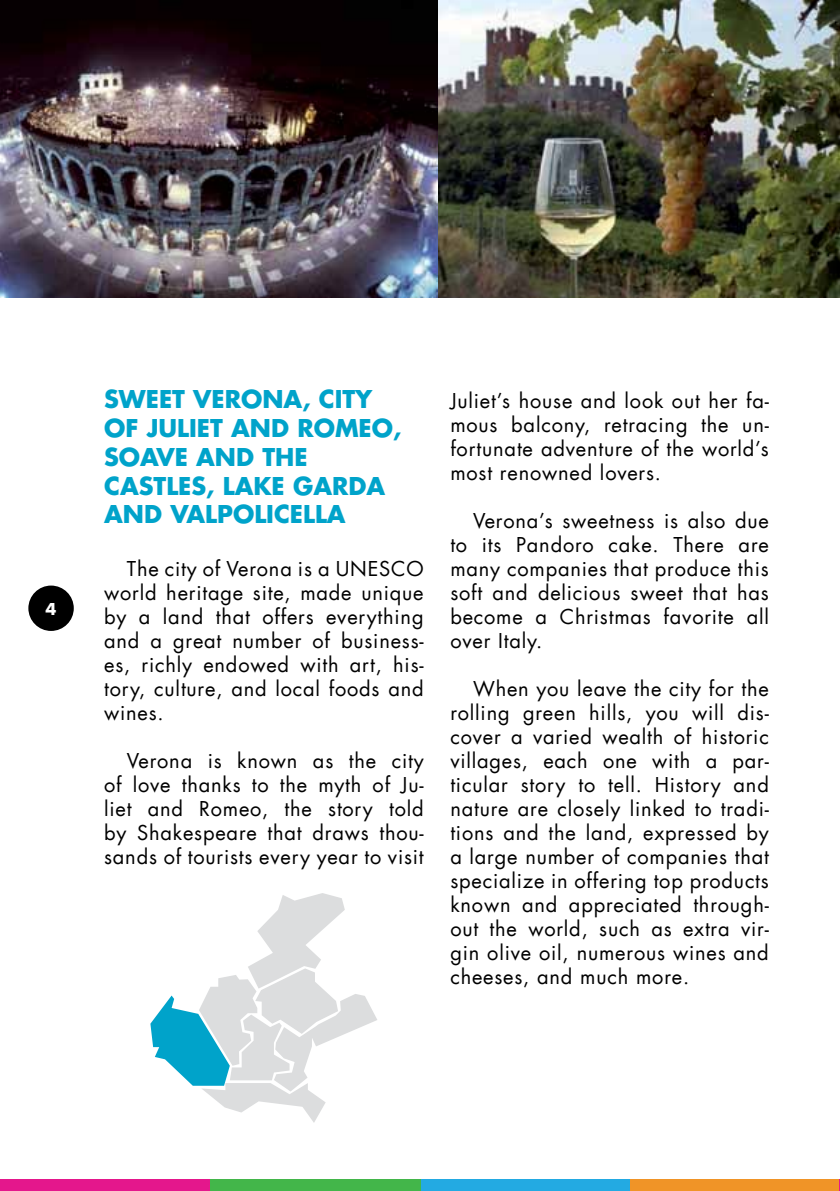
<style>
.page{position:relative;width:840px;height:1191px;background:#fff}
.page>*{position:absolute;margin:0;border:0;box-sizing:border-box;transform-origin:0 0}
.t1{font:700 24px/28.8px "Futura LT";color:#00a3ca}
.t2{font:20px/24px "Futura LT";letter-spacing:.04em;color:#000;text-align:justify}
.t3{font:700 16px "Futura LT";color:#fff}
</style>
<div class="page">
<div style="left:28px;top:585px;width:46px;height:46px;background:#000;border-radius:50%"></div>
<div style="left:629px;top:1179px;width:210px;height:12px;background:#f09427"></div>
<div style="left:420px;top:1179px;width:209px;height:12px;background:#23aae2"></div>
<div style="left:210px;top:1179px;width:210px;height:12px;background:#43b64a"></div>
<div style="left:0;top:1179px;width:210px;height:12px;background:#e4178c"></div>
<svg style="left:839px;top:1179px;width:1px;height:12px"></svg>
<svg style="left:150px;top:893px;width:227px;height:230px"></svg>
<img style="left:437px;top:0;width:402px;height:298px">
<img style="left:0;top:0;width:437px;height:298px">
<p class="t3" style="left:46px;top:598px;width:12px">4</p>
<p class="t1" style="left:104px;top:384px;width:298px">SWEET VERONA, CITY<br>OF JULIET AND ROMEO,<br>SOAVE AND THE<br>CASTLES, LAKE GARDA<br>AND VALPOLICELLA</p>
<p class="t2" style="left:104px;top:557px;width:321px;text-indent:23px">The city of Verona is a UNESCO world heritage site, made unique by a land that offers everything and a great number of business&shy;es, richly endowed with art, his&shy;tory, culture, and local foods and wines.</p>
<p class="t2" style="left:104px;top:749px;width:321px;text-indent:23px">Verona is known as the city of love thanks to the myth of Ju&shy;liet and Romeo, the story told by Shakespeare that draws thou&shy;sands of tourists every year to visit</p>
<p class="t2" style="left:450px;top:389px;width:320px">Juliet’s house and look out her fa&shy;mous balcony, retracing the un&shy;fortunate adventure of the world’s most renowned lovers.</p>
<p class="t2" style="left:450px;top:509px;width:320px;text-indent:23px">Verona’s sweetness is also due to its Pandoro cake. There are many companies that produce this soft and delicious sweet that has become a Christmas favorite all over Italy.</p>
<p class="t2" style="left:450px;top:677px;width:320px;text-indent:23px">When you leave the city for the rolling green hills, you will dis&shy;cover a varied wealth of historic villages, each one with a par&shy;ticular story to tell. History and nature are closely linked to tradi&shy;tions and the land, expressed by a large number of companies that specialize in offering top products known and appreciated through&shy;out the world, such as extra vir&shy;gin olive oil, numerous wines and cheeses, and much more.</p>
</div>
